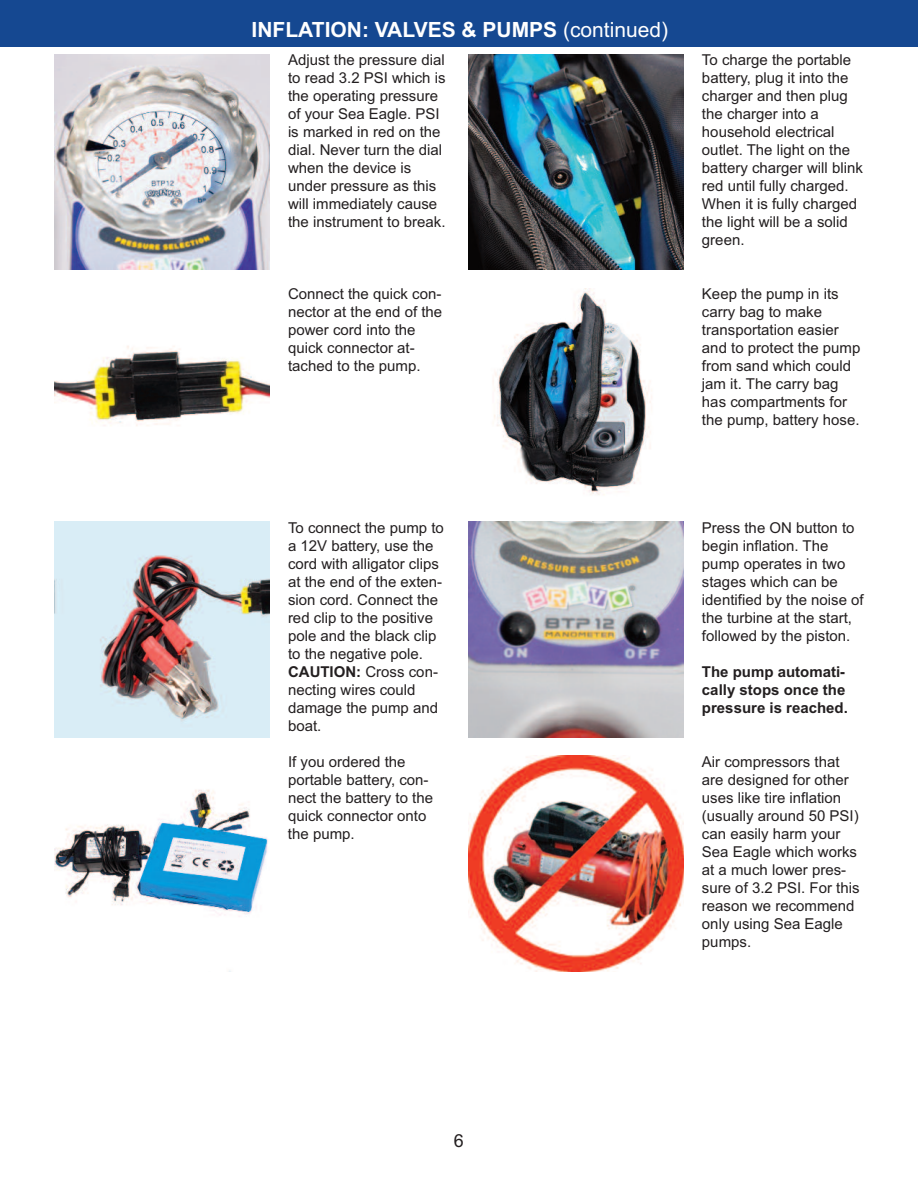
<style>
.page{position:relative;width:918px;height:1188px;background:#fff}
.page>*{position:absolute;margin:0;border:0;box-sizing:border-box;transform-origin:0 0}
.t1{font:700 21px "Arial";color:#fff}
.t2{font:18px "Arial";color:#231f20}
.t3{font:15px/18px "Arial";color:#231f20}
.t4{font:700 15px/18px "Arial";color:#231f20}
.s1{font-weight:400}
.s2{font-weight:700}
</style>
<div class="page">
<img style="left:54px;top:54px;width:216px;height:216px">
<img style="left:54px;top:346px;width:216px;height:80px">
<img style="left:54px;top:522px;width:216px;height:216px">
<img style="left:54px;top:789px;width:214px;height:183px">
<img style="left:468px;top:54px;width:216px;height:216px">
<img style="left:493px;top:288px;width:159px;height:207px">
<img style="left:468px;top:522px;width:216px;height:216px">
<img style="left:468px;top:756px;width:216px;height:216px">
<div style="left:0;top:0;width:918px;height:46px;background:#154891"></div>
<h1 class="t1" style="left:252px;top:17px;width:418px">INFLATION: VALVES &amp; PUMPS <span class="s1">(continued)</span></h1>
<p class="t3" style="left:288px;top:51px;width:159px">Adjust the pressure dial to read 3.2 PSI which is the operating pressure of your Sea Eagle. PSI is marked in red on the dial. Never turn the dial when the device is under pressure as this will immediately cause the instrument to break.</p>
<p class="t3" style="left:288px;top:285px;width:156px">Connect the quick con&shy;nector at the end of the power cord into the quick connector at&shy;tached to the pump.</p>
<p class="t3" style="left:702px;top:51px;width:162px">To charge the portable battery, plug it into the charger and then plug the charger into a household electrical outlet. The light on the battery charger will blink red until fully charged.<br>When it is fully charged the light will be a solid green.</p>
<p class="t3" style="left:702px;top:285px;width:160px">Keep the pump in its carry bag to make transportation easier and to protect the pump from sand which could jam it. The carry bag has compartments for the pump, battery hose.</p>
<p class="t3" style="left:288px;top:519px;width:157px">To connect the pump to a 12V battery, use the cord with alligator clips at the end of the exten&shy;sion cord. Connect the red clip to the positive pole and the black clip to the negative pole.<br><span class="s2">CAUTION:</span> Cross con&shy;necting wires could damage the pump and boat.</p>
<p class="t3" style="left:288px;top:753px;width:147px">If you ordered the portable battery, con&shy;nect the battery to the quick connector onto the pump.</p>
<p class="t3" style="left:702px;top:519px;width:163px">Press the ON button to begin inflation. The pump operates in two stages which can be identified by the noise of the turbine at the start, followed by the piston.</p>
<p class="t4" style="left:702px;top:663px;width:147px">The pump automati&shy;cally stops once the pressure is reached.</p>
<p class="t3" style="left:702px;top:753px;width:159px">Air compressors that are designed for other uses like tire inflation (usually around 50 PSI) can easily harm your<br>Sea Eagle which works at a much lower pres&shy;sure of 3.2 PSI. For this reason we recommend only using Sea Eagle pumps.</p>
<p class="t2" style="left:454px;top:1130px;width:12px">6</p>
</div>
